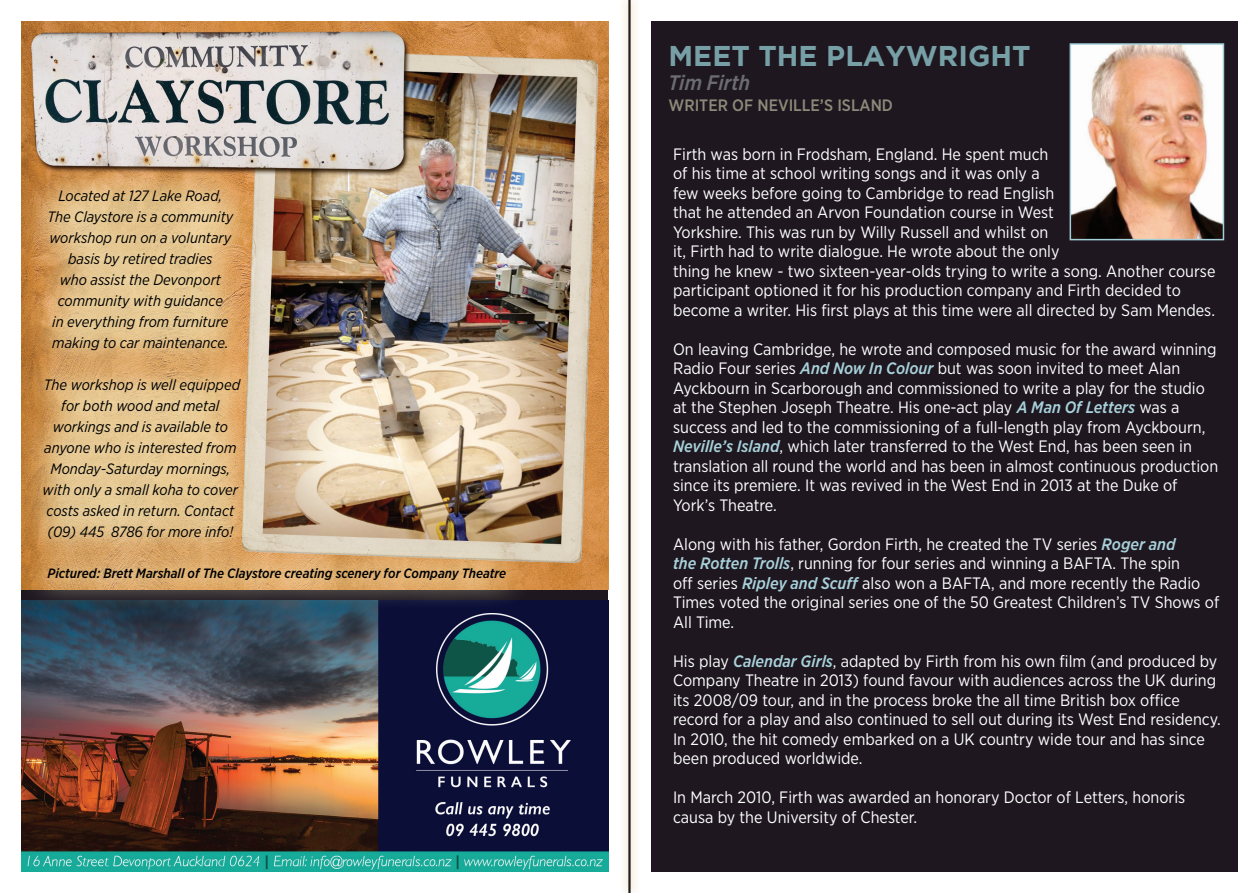
<style>
.page{position:relative;width:1259px;height:893px;background:#fff}
.page>*{position:absolute;margin:0;border:0;box-sizing:border-box;transform-origin:0 0}
.t1{font:700 28.5px "Gotham";color:#77a0a6}
.t2{font:italic 500 21px "Gotham Narrow";color:#6c6d70}
.t3{font:16.5px/19.5px "Gotham Narrow";color:#fff}
.t4{font:500 16.5px "Gotham Narrow";color:#8d8a79}
.t5{font:italic 15px/21px "Gotham Narrow";color:#000;text-align:center}
.t6{font:italic 500 13.5px "Gotham Narrow";color:#000}
.s1{font-weight:500;font-style:italic;color:#a8d1da}
</style>
<div class="page">
<div style="left:651px;top:21px;width:586px;height:851px;background:#1e1720"></div>
<div style="left:618px;top:0;width:22px;height:893px;background:#fcf8f2"></div>
<hr style="left:628px;top:0;width:2px;height:893px;background:#231f20">
<img style="left:21px;top:600px;width:587px;height:272px">
<img style="left:21px;top:21px;width:587px;height:568px">
<div style="left:18px;top:538px;width:517px;height:73px;background:#f6f7ce;opacity:.75"></div>
<div style="left:14px;top:159px;width:257px;height:410px;background:#f6f7ce;opacity:.75"></div>
<img style="left:1072px;top:46px;width:149px;height:191px">
<div style="left:1069px;top:43px;width:155px;height:197px;border:2px solid #a4cfd9"></div>
<p class="t5" style="left:47px;top:185px;width:187px">Located at 127 Lake Road,<br>The Claystore is a community workshop run on a voluntary basis by retired tradies<br>who assist the Devonport community with guidance<br>in everything from furniture making to car maintenance.</p>
<p class="t5" style="left:43px;top:374px;width:199px">The workshop is well equipped for both wood and metal workings and is available to anyone who is interested from<br>Monday-Saturday mornings, with only a small koha to cover costs asked in return. Contact (09) 445 8786 for more info!</p>
<p class="t6" style="left:48px;top:565px;width:460px">Pictured: Brett Marshall of The Claystore creating scenery for Company Theatre</p>
<h1 class="t1" style="left:668px;top:39px;width:363px">MEET THE PLAYWRIGHT</h1>
<p class="t2" style="left:668px;top:69px;width:83px">Tim Firth</p>
<p class="t4" style="left:668px;top:94px;width:226px">WRITER OF NEVILLE’S ISLAND</p>
<p class="t3" style="left:673px;top:144px;width:544px">Firth was born in Frodsham, England. He spent much<br>of his time at school writing songs and it was only a<br>few weeks before going to Cambridge to read English<br>that he attended an Arvon Foundation course in West<br>Yorkshire. This was run by Willy Russell and whilst on<br>it, Firth had to write dialogue. He wrote about the only<br>thing he knew - two sixteen-year-olds trying to write a song. Another course participant optioned it for his production company and Firth decided to become a writer. His first plays at this time were all directed by Sam Mendes.</p>
<p class="t3" style="left:673px;top:339px;width:547px">On leaving Cambridge, he wrote and composed music for the award winning Radio Four series <span class="s1">And Now In Colour</span> but was soon invited to meet Alan Ayckbourn in Scarborough and commissioned to write a play for the studio at the Stephen Joseph Theatre. His one-act play <span class="s1">A Man Of Letters</span> was a success and led to the commissioning of a full-length play from Ayckbourn, <span class="s1">Neville’s Island</span>, which later transferred to the West End, has been seen in translation all round the world and has been in almost continuous production since its premiere. It was revived in the West End in 2013 at the Duke of York’s Theatre.</p>
<p class="t3" style="left:673px;top:534px;width:548px">Along with his father, Gordon Firth, he created the TV series <span class="s1">Roger and<br>the Rotten Trolls</span>, running for four series and winning a BAFTA. The spin<br>off series <span class="s1">Ripley and Scuff</span> also won a BAFTA, and more recently the Radio Times voted the original series one of the 50 Greatest Children’s TV Shows of All Time.</p>
<p class="t3" style="left:673px;top:651px;width:549px">His play <span class="s1">Calendar Girls</span>, adapted by Firth from his own film (and produced by Company Theatre in 2013) found favour with audiences across the UK during its 2008/09 tour, and in the process broke the all time British box office record for a play and also continued to sell out during its West End residency.<br>In 2010, the hit comedy embarked on a UK country wide tour and has since been produced worldwide.</p>
<p class="t3" style="left:673px;top:787px;width:514px">In March 2010, Firth was awarded an honorary Doctor of Letters, honoris causa by the University of Chester.</p>
</div>
